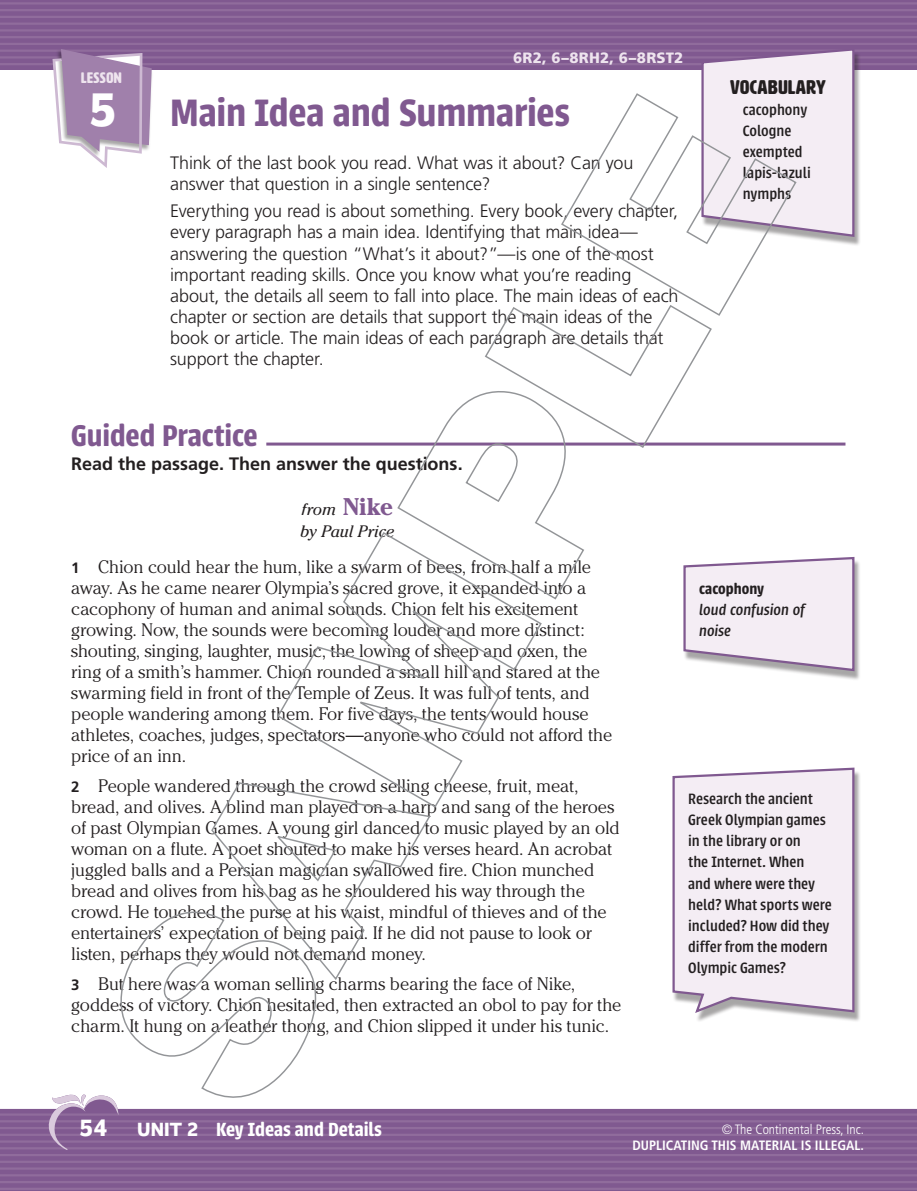
<style>
.page{position:relative;width:917px;height:1191px;background:#fff}
.page>*{position:absolute;margin:0;border:0;box-sizing:border-box;transform-origin:0 0}
.t1{font:700 48px "Remora Sans W2";color:#fff}
.t2{font:600 42px "Urbana";letter-spacing:-.005em;color:#805990}
.t3{font:600 33px "Urbana";letter-spacing:-.005em;color:#805990}
.t4{font:600 21px "Urbana";color:#fff}
.t5{font:19.5px "HWT Artz";letter-spacing:.025em;color:#231f20}
.t6{font:300 18px/21px "Cheltenham";letter-spacing:-.01em;color:#231f20}
.t7{font:300 18px/21px "Frutiger";letter-spacing:-.01em;color:#231f20}
.t8{font:700 18px "Frutiger";color:#231f20}
.t9{font:500 16.5px/21px "Urbana";color:#231f20}
.t10{font:italic 500 16.5px/21px "Urbana";color:#231f20}
.t11{font:italic 16.5px/22.5px "Cheltenham";color:#231f20}
.t12{font:600 16.5px "Urbana";color:#231f20}
.t13{font:900 15px "Frutiger";letter-spacing:.01em;color:#eee4ee}
.t14{font:15px "HWT Artz";letter-spacing:.035em;color:#eee4ee}
.t15{font:700 condensed 13.5px "Frutiger";color:#fff}
.t16{font:300 condensed 13.5px "Frutiger";color:#fff}
.s1{font-weight:700;font-style:normal;font-size:24px;color:#805990}
.s2{font-family:"Frutiger";font-weight:700;font-size:15px}
.s3{font-family:"Remora Sans W2";font-weight:700;font-size:24px}
.s4{font-family:"Remora Sans W2";font-weight:700;font-size:19.5px}
</style>
<div class="page">
<div style="left:0;top:1108px;width:917px;height:83px;background:#805990"></div>
<hr style="left:0;top:1187px;width:917px;height:3px;background:#906c9c">
<hr style="left:0;top:1181px;width:917px;height:2px;background:#906c9c">
<hr style="left:0;top:1174px;width:917px;height:2px;background:#906c9c">
<hr style="left:0;top:1167px;width:917px;height:2px;background:#906c9c">
<hr style="left:0;top:1160px;width:917px;height:3px;background:#906c9c">
<hr style="left:0;top:1154px;width:917px;height:2px;background:#906c9c">
<hr style="left:0;top:1147px;width:917px;height:2px;background:#906c9c">
<hr style="left:0;top:1140px;width:917px;height:2px;background:#906c9c">
<hr style="left:0;top:1133px;width:917px;height:3px;background:#906c9c">
<hr style="left:0;top:1127px;width:917px;height:2px;background:#906c9c">
<hr style="left:0;top:1120px;width:917px;height:2px;background:#906c9c">
<hr style="left:0;top:1113px;width:917px;height:2px;background:#906c9c">
<div style="left:0;top:0;width:917px;height:70px;background:#805990"></div>
<hr style="left:0;top:63px;width:917px;height:2px;background:#906c9c">
<hr style="left:0;top:56px;width:917px;height:3px;background:#906c9c">
<hr style="left:0;top:50px;width:917px;height:2px;background:#906c9c">
<hr style="left:0;top:43px;width:917px;height:2px;background:#906c9c">
<hr style="left:0;top:36px;width:917px;height:2px;background:#906c9c">
<hr style="left:0;top:29px;width:917px;height:3px;background:#906c9c">
<hr style="left:0;top:23px;width:917px;height:2px;background:#906c9c">
<hr style="left:0;top:16px;width:917px;height:2px;background:#906c9c">
<hr style="left:0;top:9px;width:917px;height:2px;background:#906c9c">
<hr style="left:0;top:2px;width:917px;height:3px;background:#906c9c">
<hr style="left:266px;top:442px;width:579px;height:3px;background:#805990">
<div style="left:701px;top:51px;width:160px;height:196px;background:#231f20;opacity:.4"></div>
<svg style="left:701px;top:50px;width:155px;height:188px"></svg>
<div style="left:672px;top:771px;width:188px;height:251px;background:#231f20;opacity:.4"></div>
<svg style="left:672px;top:767px;width:184px;height:248px"></svg>
<div style="left:683px;top:560px;width:178px;height:121px;background:#231f20;opacity:.4"></div>
<svg style="left:48px;top:911px;width:281px;height:239px"></svg>
<svg style="left:210px;top:782px;width:221px;height:199px"></svg>
<svg style="left:276px;top:532px;width:224px;height:276px"></svg>
<svg style="left:396px;top:307px;width:460px;height:365px"></svg>
<svg style="left:560px;top:93px;width:236px;height:224px"></svg>
<svg style="left:52px;top:49px;width:100px;height:119px"></svg>
<p class="t14" style="left:81px;top:70px;width:42px">LESSON</p>
<h1 class="t1" style="left:89px;top:78px;width:28px">5</h1>
<p class="t13" style="left:513px;top:49px;width:172px">6R2, 6–8RH2, 6–8RST2</p>
<h2 class="t2" style="left:170px;top:89px;width:401px">Main Idea and Summaries</h2>
<p class="t7" style="left:170px;top:153px;width:465px">Think of the last book you read. What was it about? Can you answer that question in a single sentence?</p>
<p class="t7" style="left:170px;top:201px;width:510px">Everything you read is about something. Every book, every chapter, every paragraph has a main idea. Identifying that main idea— answering the question “What’s it about?”—is one of the most important reading skills. Once you know what you’re reading about, the details all seem to fall into place. The main ideas of each chapter or section are details that support the main ideas of the book or article. The main ideas of each paragraph are details that support the chapter.</p>
<p class="t5" style="left:730px;top:77px;width:97px">VOCABULARY</p>
<p class="t9" style="left:742px;top:100px;width:70px">cacophony<br>Cologne exempted lapis-lazuli nymphs</p>
<h3 class="t3" style="left:71px;top:416px;width:188px">Guided Practice</h3>
<p class="t8" style="left:71px;top:453px;width:393px">Read the passage. Then answer the questions.</p>
<p class="t11" style="left:300px;top:497px;width:96px">from <span class="s1">Nike </span>by Paul Price</p>
<p class="t6" style="left:71px;top:556px;width:542px"><span class="s2">1</span> Chion could hear the hum, like a swarm of bees, from half a mile away. As he came nearer Olympia’s sacred grove, it expanded into a cacophony of human and animal sounds. Chion felt his excitement growing. Now, the sounds were becoming louder and more distinct: shouting, singing, laughter, music, the lowing of sheep and oxen, the ring of a smith’s hammer. Chion rounded a small hill and stared at the swarming field in front of the Temple of Zeus. It was full of tents, and people wandering among them. For five days, the tents would house athletes, coaches, judges, spectators—anyone who could not afford the price of an inn.</p>
<p class="t6" style="left:71px;top:775px;width:550px"><span class="s2">2</span> People wandered through the crowd selling cheese, fruit, meat, bread, and olives. A blind man played on a harp and sang of the heroes of past Olympian Games. A young girl danced to music played by an old woman on a flute. A poet shouted to make his verses heard. An acrobat juggled balls and a Persian magician swallowed fire. Chion munched bread and olives from his bag as he shouldered his way through the crowd. He touched the purse at his waist, mindful of thieves and of the entertainers’ expectation of being paid. If he did not pause to look or listen, perhaps they would not demand money.</p>
<p class="t6" style="left:71px;top:973px;width:552px"><span class="s2">3</span> But here was a woman selling charms bearing the face of Nike, goddess of victory. Chion hesitated, then extracted an obol to pay for the charm. It hung on a leather thong, and Chion slipped it under his tunic.</p>
<p class="t12" style="left:699px;top:579px;width:66px">cacophony</p>
<p class="t10" style="left:699px;top:599px;width:107px">loud confusion of noise</p>
<p class="t9" style="left:688px;top:789px;width:145px">Research the ancient<br>Greek Olympian games in the library or on<br>the Internet. When<br>and where were they held? What sports were included? How did they differ from the modern<br>Olympic Games?</p>
<p class="t4" style="left:80px;top:1117px;width:304px"><span class="s3">54</span> <span class="s4">UNIT 2</span> Key Ideas and Details</p>
<p class="t16" style="left:721px;top:1121px;width:144px">© The Continental Press, Inc.</p>
<p class="t15" style="left:632px;top:1137px;width:233px">DUPLICATING THIS MATERIAL IS ILLEGAL.</p>
</div>
